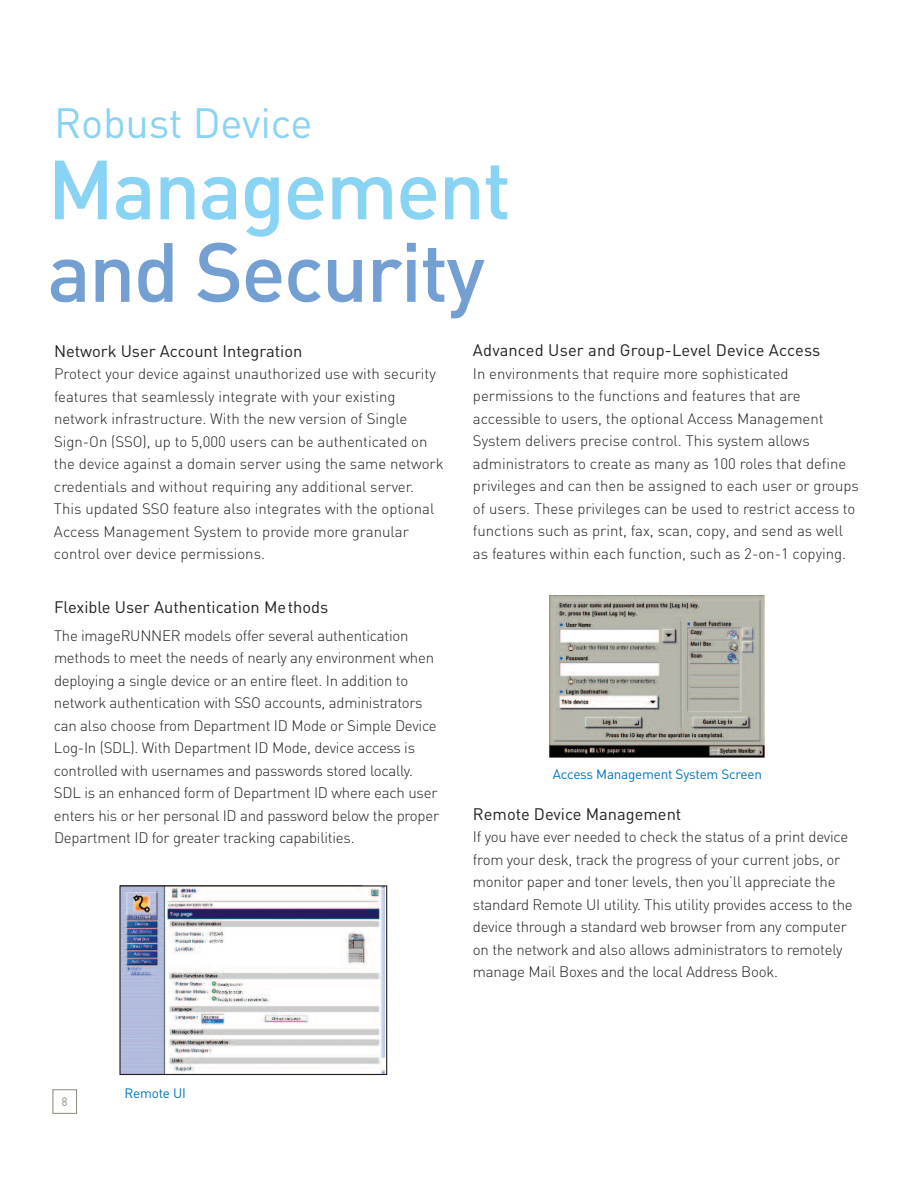
<style>
.page{position:relative;width:918px;height:1188px;background:#fff}
.page>*{position:absolute;margin:0;border:0;box-sizing:border-box;transform-origin:0 0}
.t1{font:500 82.5px "DIN";letter-spacing:-.025em;color:#739fd3}
.t2{font:500 82.5px "DIN";letter-spacing:-.025em;color:#89d3f4}
.t3{font:41.85px "DIN";letter-spacing:-.005em;color:#89d3f4}
.t4{font:16.5px "DIN";color:#231f20}
.t5{font:300 15px/22.5px "DIN";letter-spacing:-.015em;color:#231f20}
.t6{font:13.5px "DIN";letter-spacing:-.015em;color:#0076be}
.t7{font:12px "DIN";color:#8c8a7b;scale:.9 1}
</style>
<div class="page">
<div style="left:53px;top:1089px;width:24px;height:25px;border:1px solid #8c8a7b"></div>
<img style="left:549px;top:596px;width:216px;height:162px">
<img style="left:121px;top:887px;width:263px;height:186px">
<div style="left:119px;top:885px;width:268px;height:190px;border:1px solid #231f20"></div>
<h2 class="t3" style="left:54px;top:109px;width:260px">Robust Device</h2>
<h1 class="t2" style="left:47px;top:161px;width:465px">Management</h1>
<h1 class="t1" style="left:47px;top:243px;width:439px">and Security</h1>
<p class="t4" style="left:54px;top:345px;width:250px">Network User Account Integration</p>
<p class="t5" style="left:54px;top:365px;width:391px">Protect your device against unauthorized use with security features that seamlessly integrate with your existing network infrastructure. With the new version of Single Sign-On (SSO), up to 5,000 users can be authenticated on the device against a domain server using the same network credentials and without requiring any additional server.<br>This updated SSO feature also integrates with the optional Access Management System to provide more granular control over device permissions.</p>
<p class="t4" style="left:54px;top:601px;width:276px">Flexible User Authentication Methods</p>
<p class="t5" style="left:54px;top:626px;width:387px">The imageRUNNER models offer several authentication methods to meet the needs of nearly any environment when deploying a single device or an entire fleet. In addition to network authentication with SSO accounts, administrators can also choose from Department ID Mode or Simple Device Log-In (SDL). With Department ID Mode, device access is controlled with usernames and passwords stored locally.<br>SDL is an enhanced form of Department ID where each user enters his or her personal ID and password below the proper Department ID for greater tracking capabilities.</p>
<p class="t4" style="left:473px;top:344px;width:349px">Advanced User and Group-Level Device Access</p>
<p class="t5" style="left:473px;top:364px;width:388px">In environments that require more sophisticated permissions to the functions and features that are accessible to users, the optional Access Management System delivers precise control. This system allows administrators to create as many as 100 roles that define privileges and can then be assigned to each user or groups of users. These privileges can be used to restrict access to functions such as print, fax, scan, copy, and send as well as features within each function, such as 2-on-1 copying.</p>
<p class="t6" style="left:553px;top:769px;width:211px">Access Management System Screen</p>
<p class="t4" style="left:473px;top:808px;width:210px">Remote Device Management</p>
<p class="t5" style="left:473px;top:827px;width:381px">If you have ever needed to check the status of a print device from your desk, track the progress of your current jobs, or monitor paper and toner levels, then you’ll appreciate the standard Remote UI utility. This utility provides access to the device through a standard web browser from any computer on the network and also allows administrators to remotely manage Mail Boxes and the local Address Book.</p>
<p class="t7" style="left:62px;top:1097px;width:8px">8</p>
<p class="t6" style="left:125px;top:1088px;width:63px">Remote UI</p>
</div>
